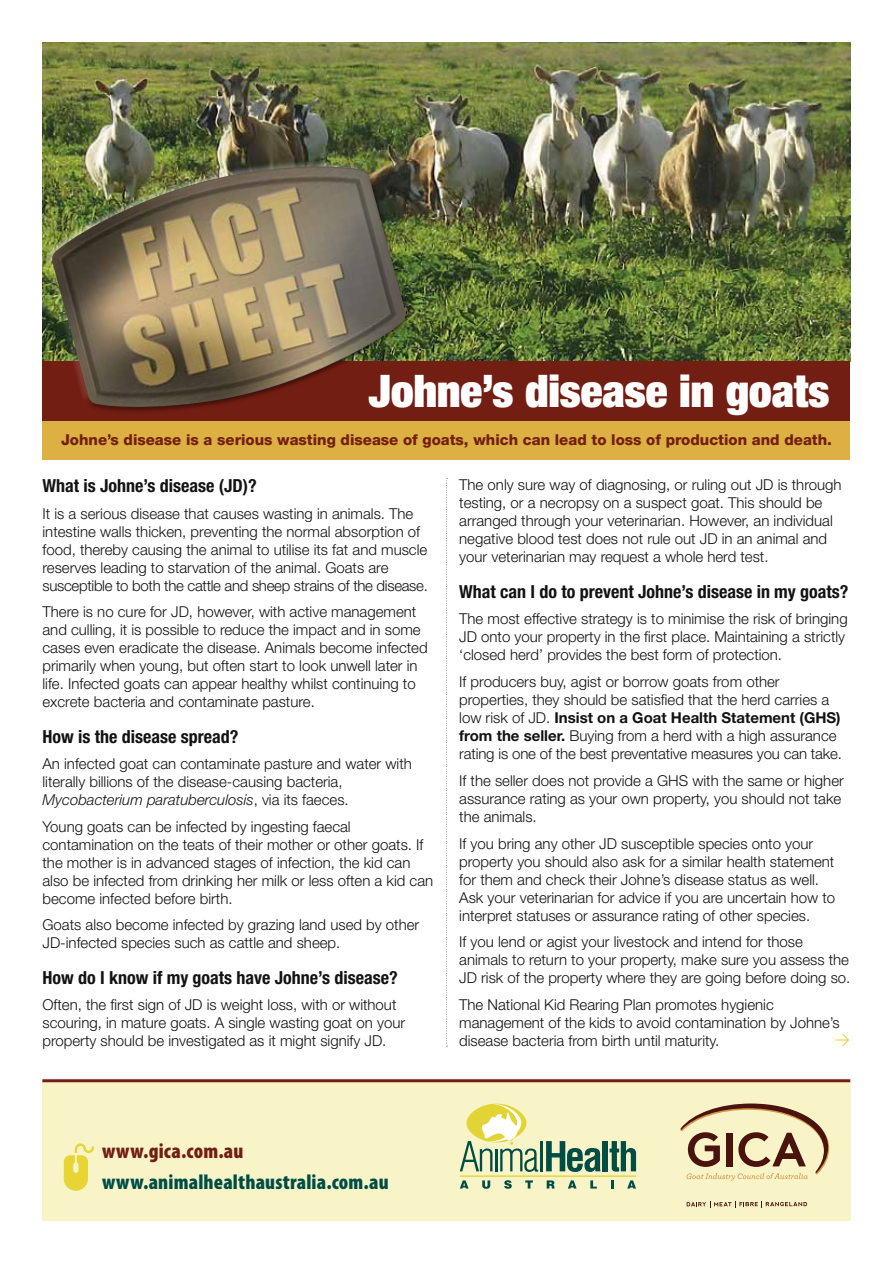
<style>
.page{position:relative;width:893px;height:1263px;background:#fff}
.page>*{position:absolute;margin:0;border:0;box-sizing:border-box;transform-origin:0 0}
.t1{font:900 expanded 45px "Helvetica Neue";color:#fff}
.t2{font:900 condensed 21px "Myriad Pro";letter-spacing:.01em;color:#004d46}
.t3{font:900 condensed 21px "Myriad Pro";letter-spacing:.01em;color:#731e13}
.t4{font:700 condensed 18px "Helvetica Neue";color:#121212}
.t5{font:300 15px/18px "Helvetica Neue";color:#121212}
.t6{font:800 15px "Helvetica Neue";color:#731e13}
.s1{font-style:italic}
.s2{font-weight:700}
</style>
<div class="page">
<div style="left:42px;top:1082px;width:808px;height:138px;background:#f9f4c8"></div>
<img style="left:43px;top:43px;width:807px;height:318px">
<div style="left:43px;top:361px;width:807px;height:60px;background:#731e13"></div>
<div style="left:43px;top:421px;width:807px;height:38px;background:#dcb042"></div>
<svg style="left:835px;top:1034px;width:14px;height:12px"></svg>
<img style="left:42px;top:131px;width:368px;height:275px">
<img style="left:45px;top:164px;width:380px;height:248px">
<img style="left:51px;top:167px;width:355px;height:244px">
<hr style="left:42px;top:1079px;width:808px;height:3px;background:#731e13">
<svg style="left:446px;top:478px;width:1px;height:569px"></svg>
<hr style="left:460px;top:1175px;width:176px;height:2px;background:#e2d434">
<hr style="left:540px;top:1141px;width:2px;height:30px;background:#004d46">
<svg style="left:546px;top:1141px;width:55px;height:31px"></svg>
<div style="left:603px;top:1141px;width:5px;height:30px;background:#004d46"></div>
<svg style="left:609px;top:1141px;width:27px;height:31px"></svg>
<svg style="left:460px;top:1103px;width:78px;height:69px"></svg>
<svg style="left:460px;top:1180px;width:9px;height:8px"></svg>
<svg style="left:482px;top:1180px;width:8px;height:9px"></svg>
<svg style="left:504px;top:1180px;width:8px;height:9px"></svg>
<svg style="left:525px;top:1180px;width:8px;height:8px"></svg>
<svg style="left:547px;top:1180px;width:8px;height:8px"></svg>
<svg style="left:568px;top:1180px;width:9px;height:8px"></svg>
<svg style="left:590px;top:1180px;width:7px;height:8px"></svg>
<svg style="left:611px;top:1180px;width:2px;height:8px"></svg>
<svg style="left:627px;top:1180px;width:9px;height:8px"></svg>
<svg style="left:64px;top:1143px;width:30px;height:48px"></svg>
<svg style="left:687px;top:1201px;width:120px;height:7px"></svg>
<svg style="left:680px;top:1103px;width:149px;height:78px"></svg>
<h1 class="t1" style="left:369px;top:362px;width:462px">Johne’s disease in goats</h1>
<p class="t6" style="left:61px;top:431px;width:772px">Johne’s disease is a serious wasting disease of goats, which can lead to loss of production and death.</p>
<p class="t4" style="left:43px;top:475px;width:216px">What is Johne’s disease (JD)?</p>
<p class="t5" style="left:43px;top:504px;width:387px">It is a serious disease that causes wasting in animals. The intestine walls thicken, preventing the normal absorption of food, thereby causing the animal to utilise its fat and muscle reserves leading to starvation of the animal. Goats are susceptible to both the cattle and sheep strains of the disease.</p>
<p class="t5" style="left:43px;top:603px;width:387px">There is no cure for JD, however, with active management and culling, it is possible to reduce the impact and in some cases even eradicate the disease. Animals become infected primarily when young, but often start to look unwell later in life. Infected goats can appear healthy whilst continuing to excrete bacteria and contaminate pasture.</p>
<p class="t4" style="left:43px;top:725px;width:197px">How is the disease spread?</p>
<p class="t5" style="left:43px;top:755px;width:371px">An infected goat can contaminate pasture and water with literally billions of the disease-causing bacteria,<br><span class="s1">Mycobacterium paratuberculosis</span>, via its faeces.</p>
<p class="t5" style="left:43px;top:817px;width:392px">Young goats can be infected by ingesting faecal contamination on the teats of their mother or other goats. If the mother is in advanced stages of infection, the kid can also be infected from drinking her milk or less often a kid can become infected before birth.</p>
<p class="t5" style="left:43px;top:916px;width:378px">Goats also become infected by grazing land used by other<br>JD-infected species such as cattle and sheep.</p>
<p class="t4" style="left:43px;top:966px;width:357px">How do I know if my goats have Johne’s disease?</p>
<p class="t5" style="left:43px;top:995px;width:364px">Often, the first sign of JD is weight loss, with or without scouring, in mature goats. A single wasting goat on your property should be investigated as it might signify JD.</p>
<p class="t5" style="left:459px;top:475px;width:384px">The only sure way of diagnosing, or ruling out JD is through testing, or a necropsy on a suspect goat. This should be arranged through your veterinarian. However, an individual negative blood test does not rule out JD in an animal and your veterinarian may request a whole herd test.</p>
<p class="t4" style="left:459px;top:580px;width:391px">What can I do to prevent Johne’s disease in my goats?</p>
<p class="t5" style="left:459px;top:610px;width:390px">The most effective strategy is to minimise the risk of bringing<br>JD onto your property in the first place. Maintaining a strictly ‘closed herd’ provides the best form of protection.</p>
<p class="t5" style="left:459px;top:672px;width:384px">If producers buy, agist or borrow goats from other properties, they should be satisfied that the herd carries a low risk of JD. <span class="s2">Insist on a Goat Health Statement (GHS) from the seller.</span> Buying from a herd with a high assurance rating is one of the best preventative measures you can take.</p>
<p class="t5" style="left:459px;top:771px;width:386px">If the seller does not provide a GHS with the same or higher assurance rating as your own property, you should not take the animals.</p>
<p class="t5" style="left:459px;top:834px;width:377px">If you bring any other JD susceptible species onto your property you should also ask for a similar health statement for them and check their Johne’s disease status as well.<br>Ask your veterinarian for advice if you are uncertain how to interpret statuses or assurance rating of other species.</p>
<p class="t5" style="left:459px;top:933px;width:393px">If you lend or agist your livestock and intend for those animals to return to your property, make sure you assess the<br>JD risk of the property where they are going before doing so.</p>
<p class="t5" style="left:459px;top:995px;width:382px">The National Kid Rearing Plan promotes hygienic management of the kids to avoid contamination by Johne’s disease bacteria from birth until maturity.</p>
<h2 class="t3" style="left:102px;top:1137px;width:143px">www.gica.com.au</h2>
<h2 class="t2" style="left:102px;top:1168px;width:288px">www.animalhealthaustralia.com.au</h2>
</div>
